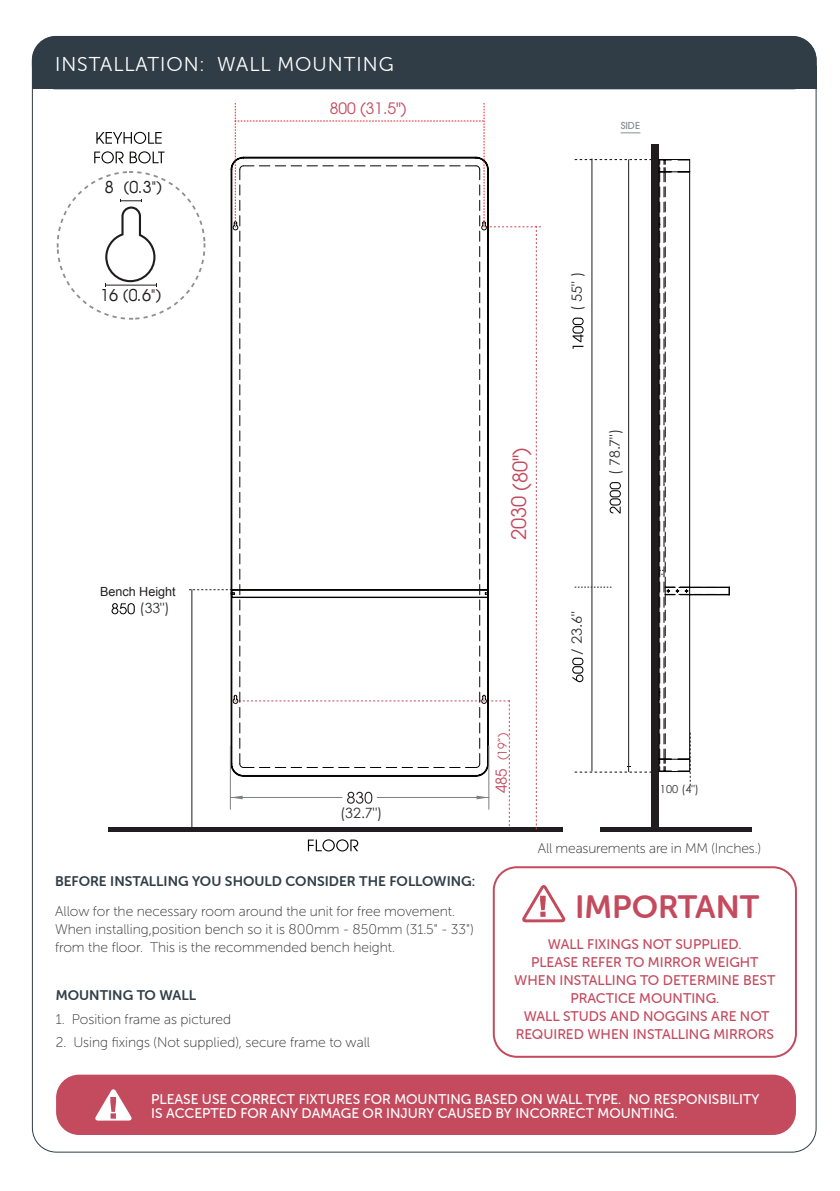
<style>
.page{position:relative;width:840px;height:1191px;background:#fff}
.page>*{position:absolute;margin:0;border:0;box-sizing:border-box;transform-origin:0 0}
.t1{font:32.4px "Museo Sans Rounded 700";color:#c44a5e}
.t2{font:20px "Museo Sans Rounded 300";letter-spacing:.05em;color:#fff}
.t3{font:20px "ITC Avant Garde Pro";color:#c44a5e}
.t4{font:16px "Avante";color:#231f20}
.t5{font:15.6px "ITC Avant Garde Pro";color:#c44a5e}
.t6{font:14.2px "Century Gothic";color:#312f30}
.Heading{font:14px/18px "Museo Sans Rounded 100";color:#312f30}
.t7{font:14px/18px "Museo Sans Rounded 500";color:#c44a5e;text-align:center}
.t8{font:14px/14px "Museo Sans Rounded 500";color:#fff}
.Heading-2{font:14px "Museo Sans Rounded 700";color:#303d47}
.Italic_side_note{font:14px "Museo Sans Rounded 100";letter-spacing:-.01em;color:#312f30}
.t9{font:14px "Century Gothic";color:#312f30}
.t10{font:14px "Century Gothic";color:#312f30;scale:1.04 1}
.t11{font:12.6px "Arial";color:#231f20}
.t12{font:12px "ITC Avant Garde Pro";color:#c44a5e}
.t13{font:11px "Century Gothic";color:#312f30}
.t14{font:500 9.6px "ITC Avant Garde Pro";color:#8a8c8f}
.s1{font-size:15px}
</style>
<div class="page">
<div style="left:32px;top:36px;width:784px;height:53px;background:#303d47;border-radius:24px"></div>
<div style="left:32px;top:67px;width:784px;height:22px;background:#303d47"></div>
<div style="left:492px;top:866px;width:304px;height:191px;border:2px solid #c44a5e;border-radius:23px"></div>
<div style="left:56px;top:1074px;width:739px;height:61px;background:#c44a5e;border-radius:23px"></div>
<svg style="left:95px;top:1089px;width:37px;height:31px"></svg>
<svg style="left:308px;top:839px;width:50px;height:12px"></svg>
<svg style="left:522px;top:885px;width:44px;height:38px"></svg>
<svg style="left:620px;top:132px;width:20px;height:1px"></svg>
<hr style="left:591px;top:158px;width:1px;height:429px;background:#201c1f">
<hr style="left:108px;top:827px;width:454px;height:4px;background:#201c1f">
<hr style="left:600px;top:827px;width:151px;height:4px;background:#201c1f">
<div style="left:651px;top:145px;width:7px;height:685px;background:#201c1f"></div>
<svg style="left:56px;top:103px;width:484px;height:726px"></svg>
<svg style="left:572px;top:159px;width:157px;height:626px"></svg>
<p class="t2" style="left:55px;top:53px;width:340px">INSTALLATION: WALL MOUNTING</p>
<p class="t4" style="left:105px;top:178px;width:59px">8 (0.3")</p>
<p class="t4" style="left:100px;top:285px;width:63px">16 (0.6")</p>
<p class="t5" style="left:329px;top:98px;width:78px">800 (31.5")</p>
<p class="t14" style="left:620px;top:119px;width:21px">SIDE</p>
<p class="t10" style="left:568px;top:311px;width:40px;rotate:-90deg">( 55" )</p>
<p class="t11" style="left:100px;top:583px;width:77px">Bench Height</p>
<p class="t9" style="left:139px;top:600px;width:32px">(33")</p>
<h2 class="t3" style="left:507px;top:540px;width:94px;rotate:-90deg">2030 (80")</h2>
<p class="t9" style="left:606px;top:475px;width:47px;rotate:-90deg">( 78.7")</p>
<p class="t10" style="left:568px;top:654px;width:43px;rotate:-90deg">/ 23.6"</p>
<p class="t6" style="left:340px;top:804px;width:44px">(32.7")</p>
<p class="Heading-2" style="left:55px;top:874px;width:421px">BEFORE INSTALLING YOU SHOULD CONSIDER THE FOLLOWING:</p>
<p class="Heading" style="left:55px;top:902px;width:420px">Allow for the necessary room around the unit for free movement.<br>When installing,position bench so it is 800mm - 850mm (31.5" - 33") from the floor. This is the recommended bench height.</p>
<p class="Heading-2" style="left:56px;top:987px;width:142px">MOUNTING TO WALL</p>
<p class="Heading" style="left:56px;top:1010px;width:177px">1. Position frame as pictured</p>
<p class="Heading" style="left:56px;top:1033px;width:315px">2. Using fixings (Not supplied), secure frame to wall</p>
<p class="t12" style="left:494px;top:793px;width:63px;rotate:-90deg"><span class="s1">485</span> (19”)</p>
<p class="t13" style="left:659px;top:782px;width:41px">100 (4")</p>
<p class="Italic_side_note" style="left:537px;top:840px;width:224px">All measurements are in MM (Inches.)</p>
<p class="t1" style="left:575px;top:888px;width:185px">IMPORTANT</p>
<p class="t7" style="left:514px;top:935px;width:262px">WALL FIXINGS NOT SUPPLIED.<br>PLEASE REFER TO MIRROR WEIGHT<br>WHEN INSTALLING TO DETERMINE BEST<br>PRACTICE MOUNTING.<br>WALL STUDS AND NOGGINS ARE NOT<br>REQUIRED WHEN INSTALLING MIRRORS</p>
<p class="t8" style="left:151px;top:1092px;width:609px">PLEASE USE CORRECT FIXTURES FOR MOUNTING BASED ON WALL TYPE. NO RESPONISBILITY<br>IS ACCEPTED FOR ANY DAMAGE OR INJURY CAUSED BY INCORRECT MOUNTING.</p>
</div>
